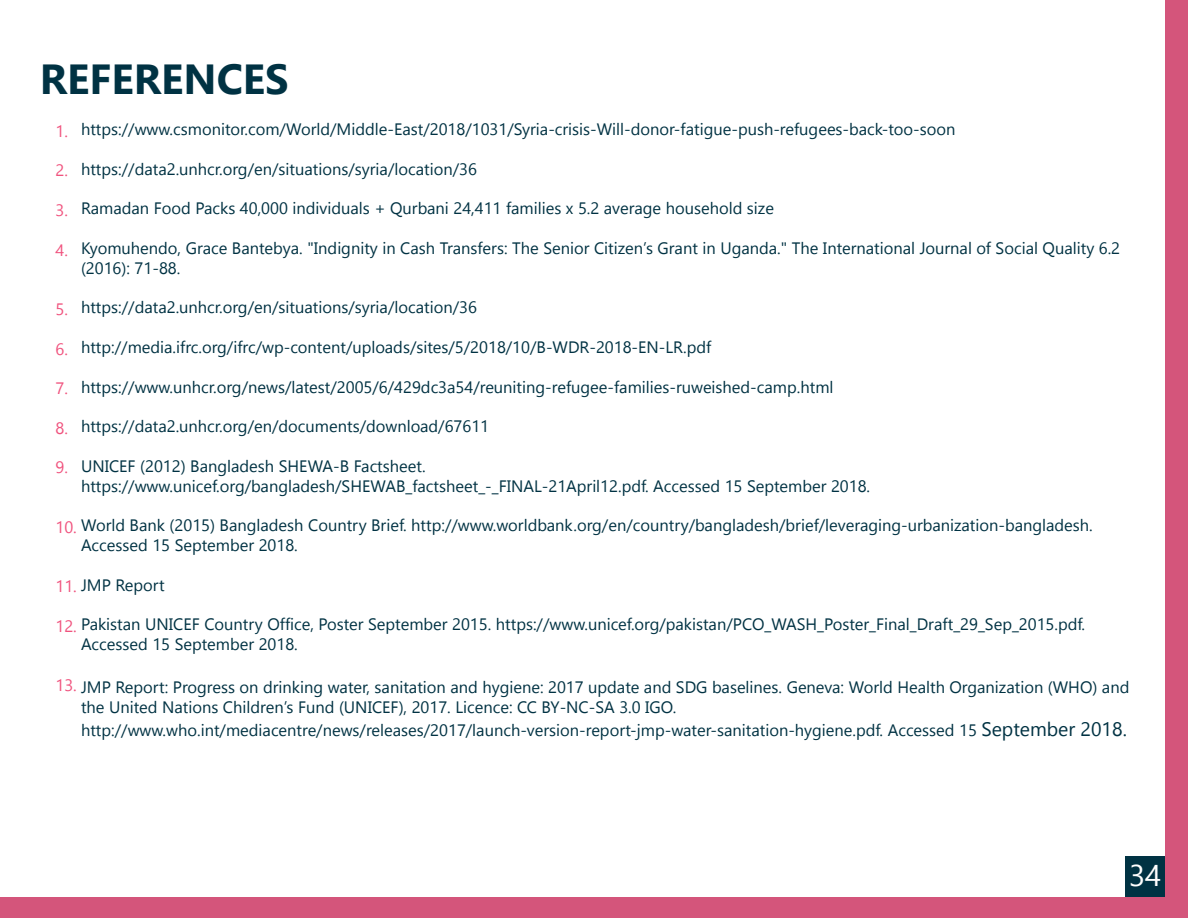
<style>
.page{position:relative;width:1188px;height:918px;background:#fff}
.page>*{position:absolute;margin:0;border:0;box-sizing:border-box;transform-origin:0 0}
.t1{font:700 42px "Gadugi";color:#003243}
.t2{font:30px "Gadugi";color:#fff}
.t3{font:16.5px/19.8px "Gadugi";color:#003243}
.t4{font:16.5px "Gadugi";color:#f0537e}
.s1{color:#f0537e}
.s2{font-size:19.5px}
</style>
<div class="page">
<div style="left:1125px;top:856px;width:41px;height:41px;background:#003243"></div>
<div style="left:1166px;top:0;width:22px;height:918px;background:#d4557b"></div>
<div style="left:0;top:897px;width:1188px;height:21px;background:#d4557b"></div>
<h1 class="t1" style="left:40px;top:54px;width:251px">REFERENCES</h1>
<p class="t3" style="left:81px;top:119px;width:876px">https://www.csmonitor.com/World/Middle-East/2018/1031/Syria-crisis-Will-donor-fatigue-push-refugees-back-too-soon</p>
<p class="t3" style="left:81px;top:159px;width:397px">https://data2.unhcr.org/en/situations/syria/location/36</p>
<p class="t3" style="left:81px;top:199px;width:695px">Ramadan Food Packs 40,000 individuals + Qurbani 24,411 families x 5.2 average household size</p>
<p class="t3" style="left:81px;top:238px;width:1041px">Kyomuhendo, Grace Bantebya. "Indignity in Cash Transfers: The Senior Citizen’s Grant in Uganda." The International Journal of Social Quality 6.2 (2016): 71-88.</p>
<p class="t3" style="left:81px;top:298px;width:397px">https://data2.unhcr.org/en/situations/syria/location/36</p>
<p class="t3" style="left:81px;top:337px;width:632px">http://media.ifrc.org/ifrc/wp-content/uploads/sites/5/2018/10/B-WDR-2018-EN-LR.pdf</p>
<p class="t3" style="left:81px;top:377px;width:754px">https://www.unhcr.org/news/latest/2005/6/429dc3a54/reuniting-refugee-families-ruweished-camp.html</p>
<p class="t3" style="left:81px;top:416px;width:410px">https://data2.unhcr.org/en/documents/download/67611</p>
<p class="t3" style="left:81px;top:456px;width:791px">UNICEF (2012) Bangladesh SHEWA-B Factsheet. https://www.unicef.org/bangladesh/SHEWAB_factsheet_-_FINAL-21April12.pdf. Accessed 15 September 2018.</p>
<p class="t3" style="left:81px;top:515px;width:1013px;text-indent:-26px"><span class="s1">10.</span> World Bank (2015) Bangladesh Country Brief. http://www.worldbank.org/en/country/bangladesh/brief/leveraging-urbanization-bangladesh.<br>Accessed 15 September 2018.</p>
<p class="t3" style="left:56px;top:575px;width:111px"><span class="s1">11.</span> JMP Report</p>
<p class="t3" style="left:81px;top:614px;width:1006px;text-indent:-26px"><span class="s1">12.</span> Pakistan UNICEF Country Office, Poster September 2015. https://www.unicef.org/pakistan/PCO_WASH_Poster_Final_Draft_29_Sep_2015.pdf.<br>Accessed 15 September 2018.</p>
<p class="t3" style="left:81px;top:677px;width:1050px">JMP Report: Progress on drinking water, sanitation and hygiene: 2017 update and SDG baselines. Geneva: World Health Organization (WHO) and the United Nations Children’s Fund (UNICEF), 2017. Licence: CC BY-NC-SA 3.0 IGO.</p>
<p class="t3" style="left:81px;top:721px;width:1047px">http://www.who.int/mediacentre/news/releases/2017/launch-version-report-jmp-water-sanitation-hygiene.pdf. Accessed 15 <span class="s2">September 2018.</span></p>
<p class="t4" style="left:56px;top:121px;width:14px">1.</p>
<p class="t4" style="left:56px;top:161px;width:14px">2.</p>
<p class="t4" style="left:56px;top:200px;width:14px">3.</p>
<p class="t4" style="left:56px;top:240px;width:14px">4.</p>
<p class="t4" style="left:56px;top:299px;width:14px">5.</p>
<p class="t4" style="left:56px;top:339px;width:14px">6.</p>
<p class="t4" style="left:56px;top:378px;width:14px">7.</p>
<p class="t4" style="left:56px;top:418px;width:14px">8.</p>
<p class="t4" style="left:56px;top:458px;width:14px">9.</p>
<p class="t4" style="left:56px;top:675px;width:23px">13.</p>
<h2 class="t2" style="left:1129px;top:858px;width:34px">34</h2>
</div>
